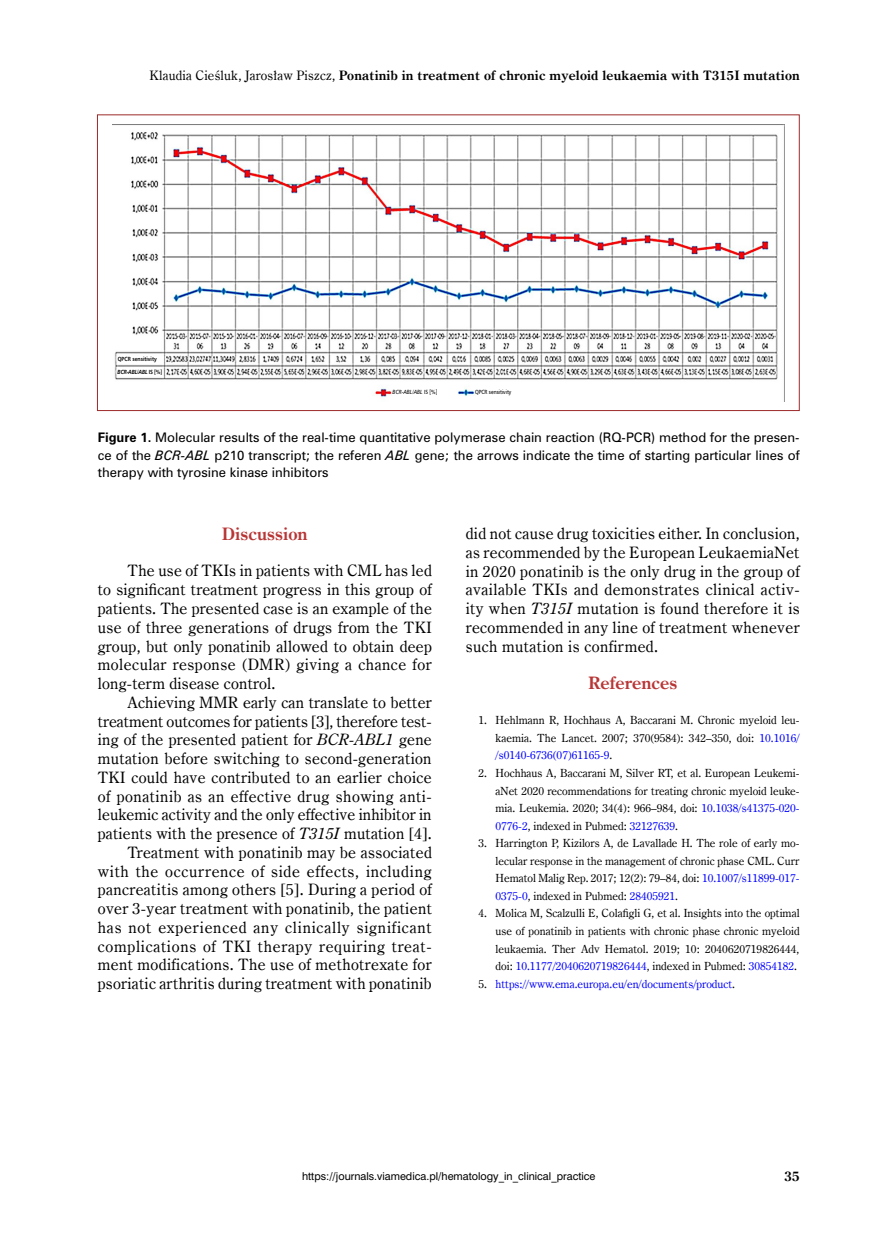
<style>
.page{position:relative;width:872px;height:1234px;background:#fff}
.page>*{position:absolute;margin:0;border:0;box-sizing:border-box;transform-origin:0 0}
.t1{font:700 17.25px "Century Oldst EU";color:#b83636}
.t2{font:15.75px/18.8px "Century Oldst EU";letter-spacing:.025em;color:#000;text-align:justify}
.t3{font:700 13.5px "Century Oldst EU";color:#000}
.t4{font:700 13.05px "Century Oldst EU";letter-spacing:.015em;color:#000}
.t5{font:12px/17.2px "Zurich PL";color:#000;text-align:justify}
.t6{font:11.25px/17.5px "Century Oldst EU";color:#000;text-align:justify}
.t7{font:11.25px "Century Oldst EU";color:#00f}
.t8{font:10.05px "Swis 721 PL";color:#000}
.t9{font:700 6px/13.2px "Humnst 777 EU";color:#000;scale:.85 1}
.t10{font:italic 6px "Humnst 777 EU";color:#000;scale:.85 1}
.t11{font:6px "Humnst 777 EU";color:#000;scale:.85 1}
.s1{font-weight:400}
.s2{font-style:italic}
.s3{font-style:normal}
.s4{font-weight:700}
.s5{color:#00f}
.s6{color:#000}
</style>
<div class="page">
<img style="left:112px;top:124px;width:672px;height:274px">
<p class="t4" style="left:150px;top:67px;width:652px"><span class="s1">Klaudia Cieśluk, Jarosław Piszcz,</span> Ponatinib in treatment of chronic myeloid leukaemia with T315I mutation</p>
<p class="t9" style="left:118px;top:352px;width:54px">QPCR sensitivity<br><span class="s2">BCR-ABL/ABL</span> IS [%]</p>
<p class="t10" style="left:392px;top:387px;width:54px">BCR-ABL/ABL <span class="s3">IS [%]</span></p>
<p class="t11" style="left:475px;top:388px;width:44px">QPCR sensitivity</p>
<p class="t5" style="left:98px;top:429px;width:703px"><span class="s4">Figure 1.</span> Molecular results of the real-time quantitative polymerase chain reaction (RQ-PCR) method for the presen&shy;ce of the <span class="s2">BCR-ABL</span> p210 transcript; the referen <span class="s2">ABL</span> gene; the arrows indicate the time of starting particular lines of therapy with tyrosine kinase inhibitors</p>
<p class="t1" style="left:222px;top:523px;width:87px">Discussion</p>
<p class="t2" style="left:98px;top:561px;width:335px;text-indent:30px">The use of TKIs in patients with CML has led to significant treatment progress in this group of patients. The presented case is an example of the use of three generations of drugs from the TKI group, but only ponatinib allowed to obtain deep molecular response (DMR) giving a chance for long-term disease control.</p>
<p class="t2" style="left:98px;top:693px;width:336px;text-align:right">Achieving MMR early can translate to better treatment outcomes for patients [3], therefore test&shy;ing of the presented patient for <span class="s2">BCR-ABL1</span> gene mutation before switching to second-generation TKI could have contributed to an earlier choice of ponatinib as an effective drug showing anti&shy;leukemic activity and the only effective inhibitor in patients with the presence of <span class="s2">T315I</span> mutation [4].<br>Treatment with ponatinib may be associated with the occurrence of side effects, including pancreatitis among others [5]. During a period of over 3-year treatment with ponatinib, the patient has not experienced any clinically significant complications of TKI therapy requiring treat&shy;ment modifications. The use of methotrexate for psoriatic arthritis during treatment with ponatinib</p>
<p class="t2" style="left:466px;top:524px;width:335px">did not cause drug toxicities either. In conclusion, as recommended by the European LeukaemiaNet in 2020 ponatinib is the only drug in the group of available TKIs and demonstrates clinical activ&shy;ity when <span class="s2">T315I</span> mutation is found therefore it is recommended in any line of treatment whenever such mutation is confirmed.</p>
<p class="t1" style="left:588px;top:672px;width:91px">References</p>
<p class="t6" style="left:495px;top:711px;width:305px;text-indent:-17px">1. Hehlmann R, Hochhaus A, Baccarani M. Chronic myeloid leu&shy;kaemia. The Lancet. 2007; 370(9584): 342–350, doi: <span class="s5">10.1016/ /s0140-6736(07)61165-9</span>.</p>
<p class="t6" style="left:495px;top:764px;width:305px;text-indent:-17px">2. Hochhaus A, Baccarani M, Silver RT, et al. European Leukemi&shy;aNet 2020 recommendations for treating chronic myeloid leuke&shy;mia. Leukemia. 2020; 34(4): 966–984, doi: <span class="s5">10.1038/s41375-020- 0776-2</span>, indexed in Pubmed: <span class="s5">32127639</span>.</p>
<p class="t6" style="left:495px;top:834px;width:305px;text-indent:-17px">3. Harrington P, Kizilors A, de Lavallade H. The role of early mo&shy;lecular response in the management of chronic phase CML. Curr Hematol Malig Rep. 2017; 12(2): 79–84, doi: <span class="s5">10.1007/s11899-017- 0375-0</span>, indexed in Pubmed: <span class="s5">28405921</span>.</p>
<p class="t6" style="left:495px;top:904px;width:305px;text-indent:-17px">4. Molica M, Scalzulli E, Colafigli G, et al. Insights into the optimal use of ponatinib in patients with chronic phase chronic myeloid leukaemia. Ther Adv Hematol. 2019; 10: 2040620719826444, doi: <span class="s5">10.1177/2040620719826444</span>, indexed in Pubmed: <span class="s5">30854182</span>.</p>
<p class="t7" style="left:478px;top:976px;width:258px"><span class="s6">5.</span> https://www.ema.europa.eu/en/documents/product<span class="s6">.</span></p>
<p class="t8" style="left:302px;top:1169px;width:295px">https://journals.viamedica.pl/hematology_in_clinical_practice</p>
<p class="t3" style="left:784px;top:1166px;width:17px">35</p>
</div>
